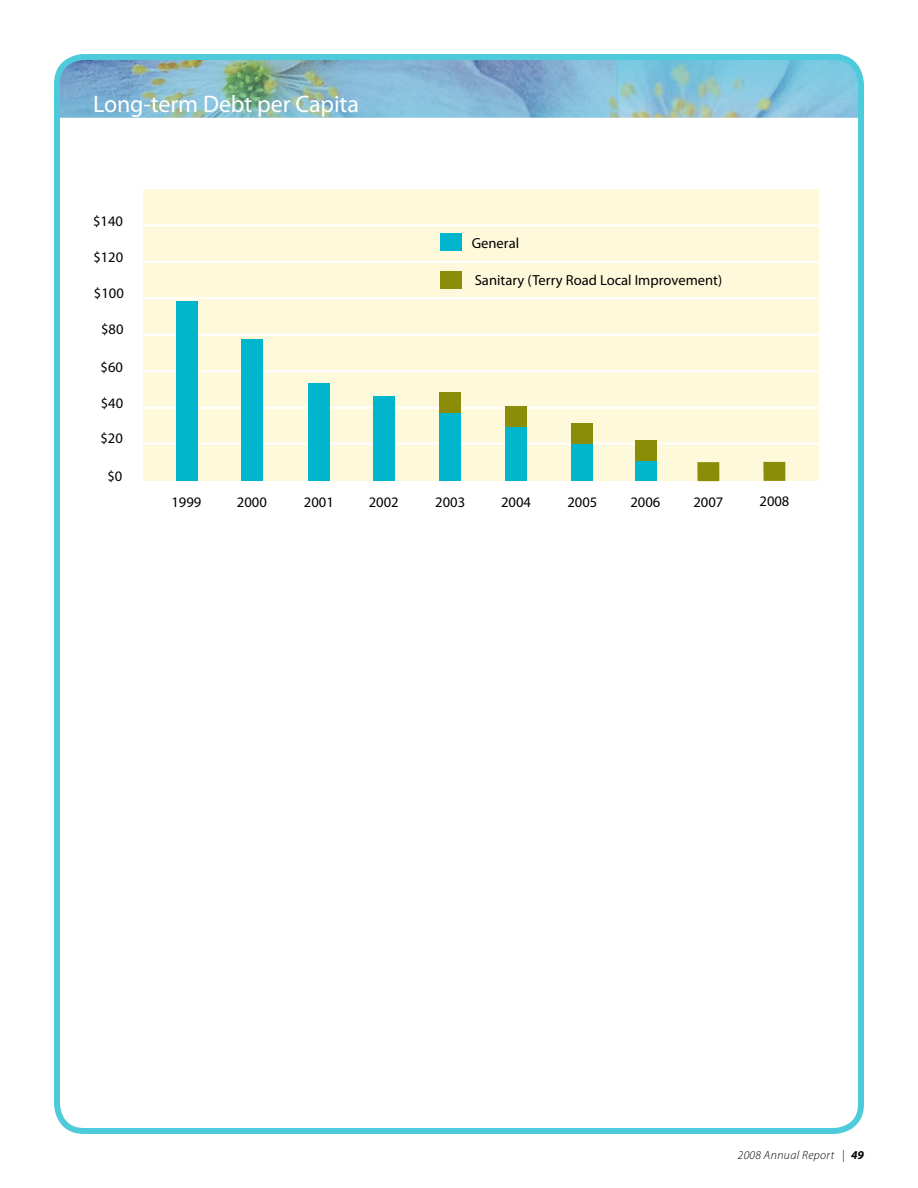
<style>
.page{position:relative;width:918px;height:1188px;background:#fff}
.page>*{position:absolute;margin:0;border:0;box-sizing:border-box;transform-origin:0 0}
.t1{font:24px "Myriad Pro";letter-spacing:-.005em;color:#fff}
.t2{font:14.55px "Myriad Pro";color:#000}
.t3{font:italic 300 12px "Myriad Pro";letter-spacing:.03em;color:#000}
.s1{font-weight:700}
</style>
<div class="page">
<img style="left:61px;top:61px;width:796px;height:57px">
<div style="left:54px;top:54px;width:810px;height:1080px;border:6px solid #4dcbdb;border-radius:27px"></div>
<div style="left:144px;top:189px;width:675px;height:292px;background:#fff9dc"></div>
<div style="left:440px;top:234px;width:22px;height:17px;background:#00b5cc"></div>
<div style="left:440px;top:271px;width:22px;height:17px;background:#8b8d09"></div>
<hr style="left:144px;top:224px;width:676px;height:2px;background:#fff">
<hr style="left:144px;top:370px;width:676px;height:2px;background:#fff">
<hr style="left:144px;top:334px;width:676px;height:2px;background:#fff">
<hr style="left:144px;top:297px;width:676px;height:2px;background:#fff">
<hr style="left:144px;top:261px;width:676px;height:2px;background:#fff">
<hr style="left:144px;top:407px;width:676px;height:2px;background:#fff">
<hr style="left:144px;top:442px;width:676px;height:3px;background:#fff">
<div style="left:241px;top:340px;width:22px;height:141px;background:#00b5cc"></div>
<div style="left:308px;top:384px;width:22px;height:97px;background:#00b5cc"></div>
<div style="left:373px;top:396px;width:22px;height:85px;background:#00b5cc"></div>
<div style="left:439px;top:413px;width:22px;height:68px;background:#00b5cc"></div>
<div style="left:505px;top:426px;width:21px;height:55px;background:#00b5cc"></div>
<div style="left:439px;top:393px;width:22px;height:20px;background:#8b8d09"></div>
<div style="left:635px;top:461px;width:22px;height:20px;background:#00b5cc"></div>
<div style="left:571px;top:444px;width:22px;height:37px;background:#00b5cc"></div>
<div style="left:176px;top:301px;width:22px;height:180px;background:#00b5cc"></div>
<div style="left:505px;top:406px;width:21px;height:20px;background:#8b8d09"></div>
<div style="left:572px;top:423px;width:21px;height:21px;background:#8b8d09"></div>
<div style="left:635px;top:440px;width:22px;height:21px;background:#8b8d09"></div>
<div style="left:697px;top:462px;width:22px;height:19px;background:#8b8d09"></div>
<div style="left:763px;top:462px;width:22px;height:19px;background:#8b8d09"></div>
<h1 class="t1" style="left:93px;top:89px;width:267px">Long-term Debt per Capita</h1>
<p class="t2" style="left:93px;top:212px;width:31px">$140</p>
<p class="t2" style="left:93px;top:248px;width:31px">$120</p>
<p class="t2" style="left:94px;top:284px;width:31px">$100</p>
<p class="t2" style="left:101px;top:320px;width:24px">$80</p>
<p class="t2" style="left:101px;top:358px;width:24px">$60</p>
<p class="t2" style="left:101px;top:394px;width:24px">$40</p>
<p class="t2" style="left:100px;top:429px;width:24px">$20</p>
<p class="t2" style="left:108px;top:467px;width:16px">$0</p>
<p class="t2" style="left:472px;top:234px;width:49px">General</p>
<p class="t2" style="left:475px;top:271px;width:249px">Sanitary (Terry Road Local Improvement)</p>
<p class="t2" style="left:171px;top:493px;width:31px">1999</p>
<p class="t2" style="left:237px;top:493px;width:31px">2000</p>
<p class="t2" style="left:304px;top:493px;width:31px">2001</p>
<p class="t2" style="left:369px;top:493px;width:31px">2002</p>
<p class="t2" style="left:435px;top:493px;width:31px">2003</p>
<p class="t2" style="left:501px;top:493px;width:31px">2004</p>
<p class="t2" style="left:567px;top:493px;width:31px">2005</p>
<p class="t2" style="left:630px;top:493px;width:31px">2006</p>
<p class="t2" style="left:693px;top:493px;width:31px">2007</p>
<p class="t2" style="left:760px;top:493px;width:31px">2008</p>
<p class="t3" style="left:738px;top:1148px;width:121px">2008 Annual Report | <span class="s1">49</span></p>
</div>
